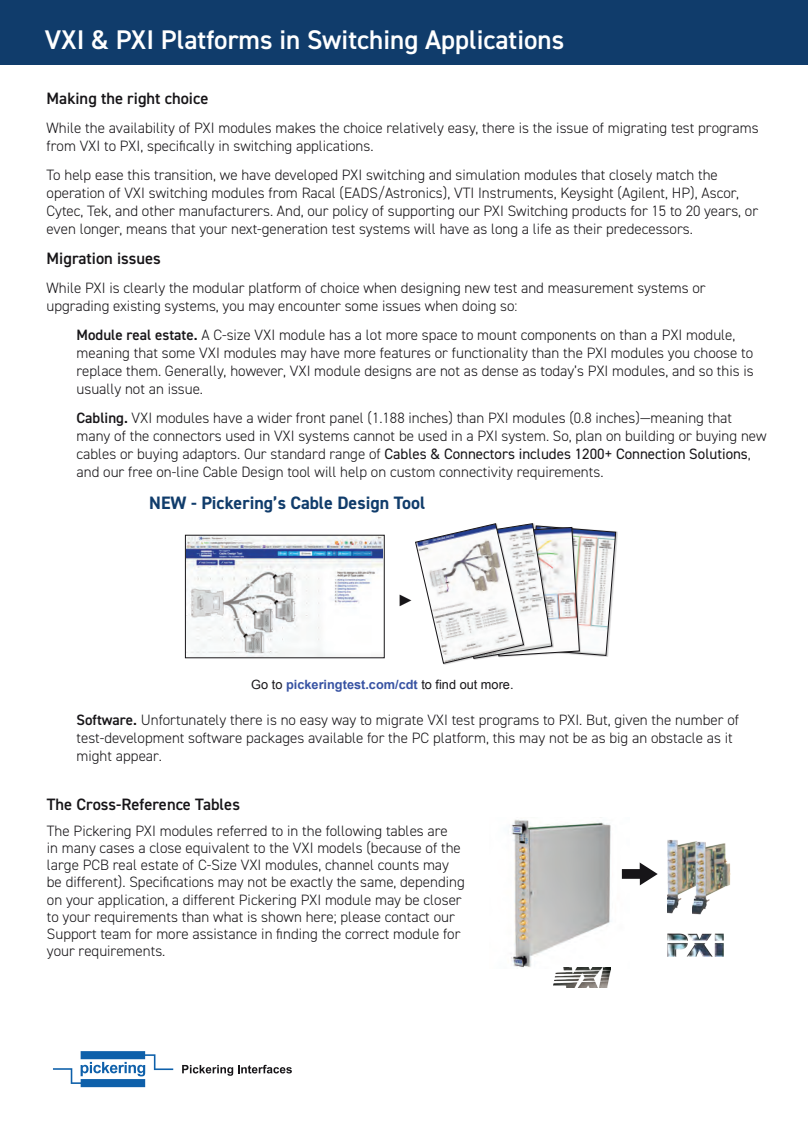
<style>
.page{position:relative;width:808px;height:1124px;background:#fff}
.page>*{position:absolute;margin:0;border:0;box-sizing:border-box;transform-origin:0 0}
.para{font:600 27px "DIN2014";color:#fff}
.AGENCY{font:700 18px "DIN2014";color:#103c6b}
.Front_Page_Body{font:600 16.5px "DIN2014";color:#171518}
.t1{font:900 16.5px "Arial";color:#171518}
.Front_Page_Body-2{font:300 15px/18px "DIN2014";color:#171518}
.AGENCY-2{font:700 12.75px "Arial";color:#3853a3}
.s1{font-weight:600}
.s2{font-weight:400}
.s3{font-weight:400;color:#171518}
</style>
<div class="page">
<div style="left:0;top:0;width:808px;height:64px;background:#103c6b"></div>
<img style="left:187px;top:537px;width:195px;height:119px">
<div style="left:526px;top:525px;width:92px;height:131px;background:#171518;opacity:.23"></div>
<svg style="left:415px;top:523px;width:201px;height:140px"></svg>
<img style="left:511px;top:819px;width:111px;height:149px">
<img style="left:667px;top:839px;width:26px;height:74px">
<img style="left:693px;top:841px;width:38px;height:73px">
<img style="left:553px;top:966px;width:58px;height:21px">
<svg style="left:622px;top:862px;width:36px;height:23px"></svg>
<img style="left:667px;top:933px;width:56px;height:23px">
<svg style="left:53px;top:1051px;width:120px;height:35px"></svg>
<svg style="left:182px;top:1064px;width:110px;height:11px"></svg>
<p class="para" style="left:45px;top:22px;width:521px">VXI &amp; PXI Platforms in Switching Applications</p>
<p class="Front_Page_Body" style="left:47px;top:87px;width:163px">Making the right choice</p>
<p class="Front_Page_Body-2" style="left:47px;top:119px;width:713px">While the availability of PXI modules makes the choice relatively easy, there is the issue of migrating test programs from VXI to PXI, specifically in switching applications.</p>
<p class="Front_Page_Body-2" style="left:47px;top:165px;width:713px">To help ease this transition, we have developed PXI switching and simulation modules that closely match the operation of VXI switching modules from Racal (EADS/Astronics), VTI Instruments, Keysight (Agilent, HP), Ascor, Cytec, Tek, and other manufacturers. And, our policy of supporting our PXI Switching products for 15 to 20 years, or even longer, means that your next-generation test systems will have as long a life as their predecessors.</p>
<p class="Front_Page_Body" style="left:47px;top:247px;width:116px">Migration issues</p>
<p class="Front_Page_Body-2" style="left:47px;top:279px;width:661px">While PXI is clearly the modular platform of choice when designing new test and measurement systems or upgrading existing systems, you may encounter some issues when doing so:</p>
<p class="Front_Page_Body-2" style="left:77px;top:326px;width:679px"><span class="s1">Module real estate.</span> A C-size VXI module has a lot more space to mount components on than a PXI module, meaning that some VXI modules may have more features or functionality than the PXI modules you choose to replace them. Generally, however, VXI module designs are not as dense as today’s PXI modules, and so this is usually not an issue.</p>
<p class="Front_Page_Body-2" style="left:77px;top:408px;width:691px"><span class="s1">Cabling.</span> VXI modules have a wider front panel (1.188 inches) than PXI modules (0.8 inches)—meaning that many of the connectors used in VXI systems cannot be used in a PXI system. So, plan on building or buying new cables or buying adaptors. Our standard range of <span class="s2">Cables &amp; Connectors includes 1200+ Connection Solutions</span>, and our free on-line Cable Design tool will help on custom connectivity requirements.</p>
<p class="AGENCY" style="left:149px;top:491px;width:277px">NEW - Pickering’s Cable Design Tool</p>
<p class="t1" style="left:397px;top:587px;width:18px">►</p>
<p class="AGENCY-2" style="left:251px;top:676px;width:264px"><span class="s3">Go to</span> pickeringtest.com/cdt <span class="s3">to find out more.</span></p>
<p class="Front_Page_Body-2" style="left:77px;top:711px;width:664px"><span class="s1">Software.</span> Unfortunately there is no easy way to migrate VXI test programs to PXI. But, given the number of test-development software packages available for the PC platform, this may not be as big an obstacle as it might appear.</p>
<p class="Front_Page_Body" style="left:47px;top:793px;width:195px">The Cross-Reference Tables</p>
<p class="Front_Page_Body-2" style="left:47px;top:821px;width:419px;line-height:17.2px">The Pickering PXI modules referred to in the following tables are<br>in many cases a close equivalent to the VXI models (because of the large PCB real estate of C-Size VXI modules, channel counts may be different). Specifications may not be exactly the same, depending on your application, a different Pickering PXI module may be closer to your requirements than what is shown here; please contact our Support team for more assistance in finding the correct module for your requirements.</p>
</div>
